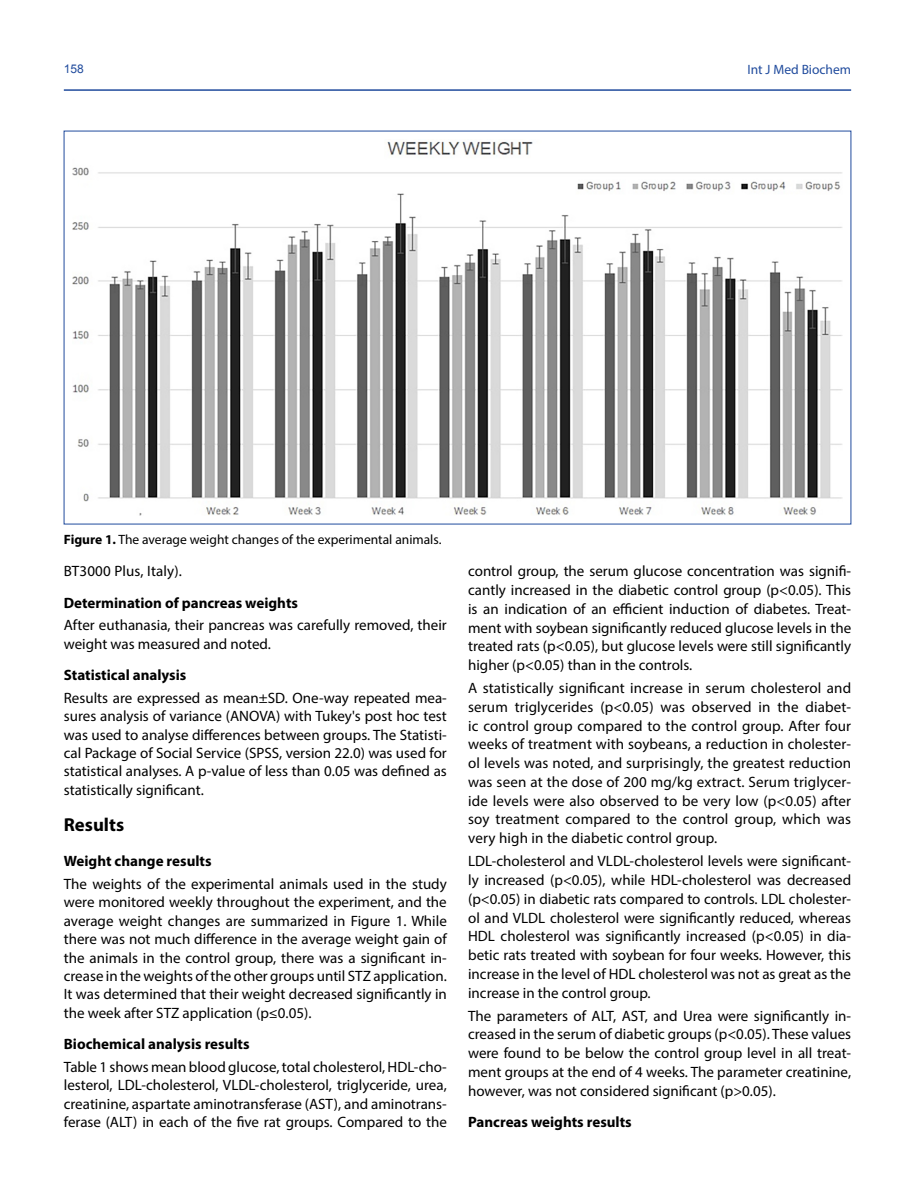
<style>
.page{position:relative;width:915px;height:1191px;background:#fff}
.page>*{position:absolute;margin:0;border:0;box-sizing:border-box;transform-origin:0 0}
.t1{font:700 18.75px "Myriad Pro";color:#000}
.t2{font:15px/18.8px "Myriad Pro";color:#000;text-align:justify}
.t3{font:700 15px "Myriad Pro";color:#000}
.t4{font:13.5px "Myriad Pro";color:#000}
.t5{font:13.5px "Myriad Pro";color:#204b9d}
.t6{font:12px "Arial";color:#204b9d}
.s1{font-weight:700}
</style>
<div class="page">
<hr style="left:64px;top:89px;width:786px;height:2px;background:#204b9d">
<img style="left:72px;top:141px;width:770px;height:375px">
<p class="t6" style="left:64px;top:60px;width:22px">158</p>
<p class="t5" style="left:747px;top:61px;width:105px">Int J Med Biochem</p>
<p class="t4" style="left:64px;top:531px;width:379px"><span class="s1">Figure 1.</span> The average weight changes of the experimental animals.</p>
<p class="t2" style="left:64px;top:562px;width:120px">BT3000 Plus, Italy).</p>
<p class="t3" style="left:64px;top:593px;width:235px">Determination of pancreas weights</p>
<p class="t2" style="left:64px;top:616px;width:384px">After euthanasia, their pancreas was carefully removed, their weight was measured and noted.</p>
<p class="t3" style="left:64px;top:665px;width:124px">Statistical analysis</p>
<p class="t2" style="left:64px;top:688px;width:384px">Results are expressed as mean±SD. One-way repeated mea&shy;sures analysis of variance (ANOVA) with Tukey's post hoc test was used to analyse differences between groups. The Statisti&shy;cal Package of Social Service (SPSS, version 22.0) was used for statistical analyses. A p-value of less than 0.05 was defined as statistically significant.</p>
<p class="t1" style="left:64px;top:812px;width:62px">Results</p>
<p class="t3" style="left:64px;top:851px;width:149px">Weight change results</p>
<p class="t2" style="left:64px;top:874px;width:384px">The weights of the experimental animals used in the study were monitored weekly throughout the experiment, and the average weight changes are summarized in Figure 1. While there was not much difference in the average weight gain of the animals in the control group, there was a significant in&shy;crease in the weights of the other groups until STZ application.<br>It was determined that their weight decreased significantly in the week after STZ application (p≤0.05).</p>
<p class="t3" style="left:64px;top:1034px;width:187px">Biochemical analysis results</p>
<p class="t2" style="left:64px;top:1057px;width:384px">Table 1 shows mean blood glucose, total cholesterol, HDL-cho&shy;lesterol, LDL-cholesterol, VLDL-cholesterol, triglyceride, urea, creatinine, aspartate aminotransferase (AST), and aminotrans&shy;ferase (ALT) in each of the five rat groups. Compared to the</p>
<p class="t2" style="left:468px;top:562px;width:384px">control group, the serum glucose concentration was signifi&shy;cantly increased in the diabetic control group (p&lt;0.05). This is an indication of an efficient induction of diabetes. Treat&shy;ment with soybean significantly reduced glucose levels in the treated rats (p&lt;0.05), but glucose levels were still significantly higher (p&lt;0.05) than in the controls.</p>
<p class="t2" style="left:468px;top:678px;width:384px">A statistically significant increase in serum cholesterol and serum triglycerides (p&lt;0.05) was observed in the diabet&shy;ic control group compared to the control group. After four weeks of treatment with soybeans, a reduction in cholester&shy;ol levels was noted, and surprisingly, the greatest reduction was seen at the dose of 200 mg/kg extract. Serum triglycer&shy;ide levels were also observed to be very low (p&lt;0.05) after soy treatment compared to the control group, which was very high in the diabetic control group.</p>
<p class="t2" style="left:468px;top:851px;width:384px">LDL-cholesterol and VLDL-cholesterol levels were significant&shy;ly increased (p&lt;0.05), while HDL-cholesterol was decreased (p&lt;0.05) in diabetic rats compared to controls. LDL cholester&shy;ol and VLDL cholesterol were significantly reduced, whereas HDL cholesterol was significantly increased (p&lt;0.05) in dia&shy;betic rats treated with soybean for four weeks. However, this increase in the level of HDL cholesterol was not as great as the increase in the control group.</p>
<p class="t2" style="left:468px;top:1006px;width:384px">The parameters of ALT, AST, and Urea were significantly in&shy;creased in the serum of diabetic groups (p&lt;0.05). These values were found to be below the control group level in all treat&shy;ment groups at the end of 4 weeks. The parameter creatinine, however, was not considered significant (p&gt;0.05).</p>
<p class="t3" style="left:468px;top:1112px;width:165px">Pancreas weights results</p>
</div>
